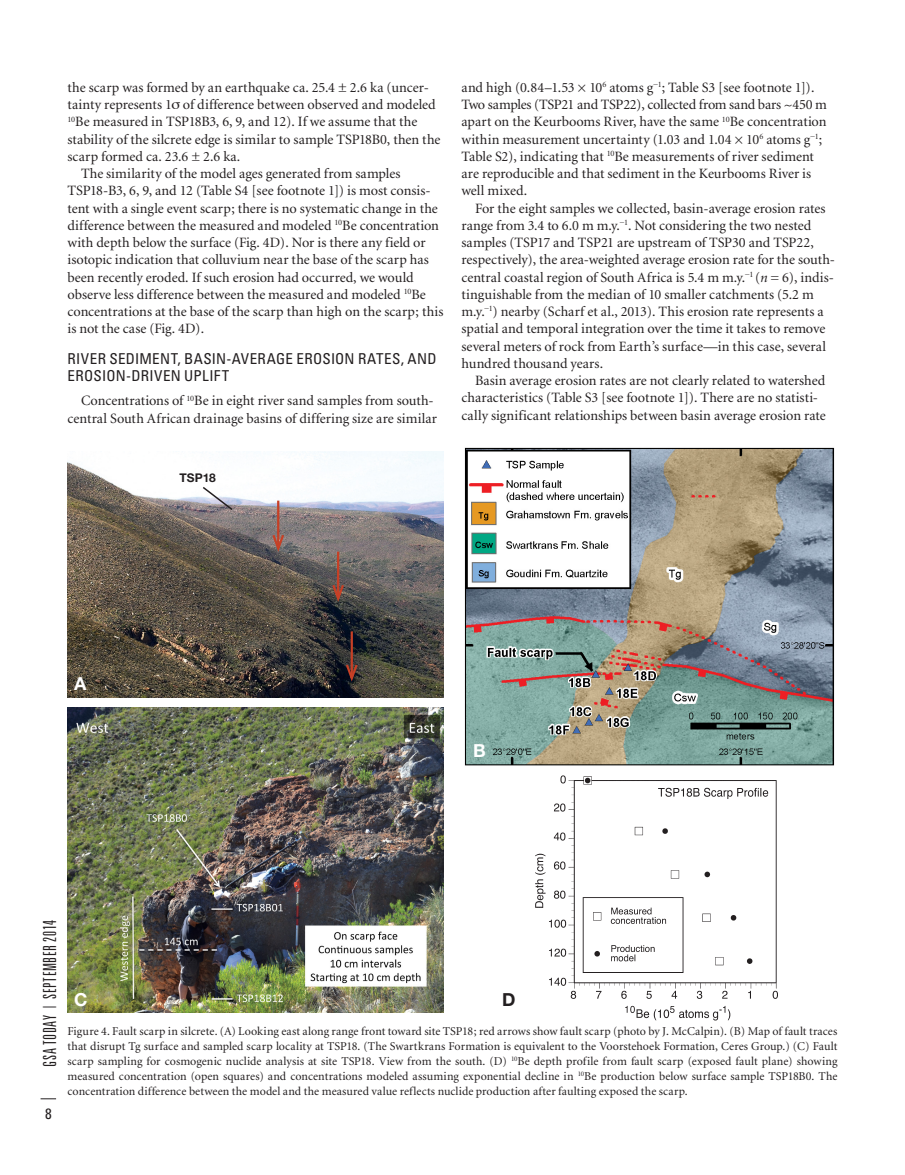
<style>
.page{position:relative;width:905px;height:1175px;background:#fff}
.page>*{position:absolute;margin:0;border:0;box-sizing:border-box;transform-origin:0 0}
.t1{font:300 ultra-condensed 18px "Univers";letter-spacing:.035em;color:#231f20}
.t2{font:700 18px "Helvetica Neue";color:#fff}
.t3{font:700 18px "Helvetica Neue";color:#231f20}
.head_1{font:condensed 15px/17.2px "Univers";letter-spacing:.025em;color:#231f20}
.base_text{font:14.25px/17.2px "Minion";color:#231f20}
.figure_caption{font:12px/15px "Minion";letter-spacing:.005em;color:#231f20;text-align:justify}
.base-text-no_indent{font:700 12px "Helvetica Neue";color:#231f20}
.s1{font-style:italic}
</style>
<div class="page">
<svg style="left:41px;top:1098px;width:15px;height:1px"></svg>
<img style="left:68px;top:451px;width:375px;height:246px">
<img style="left:464px;top:447px;width:371px;height:319px">
<img style="left:68px;top:707px;width:375px;height:305px">
<img style="left:535px;top:775px;width:243px;height:246px">
<hr style="left:277px;top:500px;width:2px;height:48px;background:#c64026">
<svg style="left:270px;top:532px;width:16px;height:23px"></svg>
<hr style="left:337px;top:551px;width:2px;height:47px;background:#c64026">
<svg style="left:330px;top:582px;width:16px;height:23px"></svg>
<hr style="left:350px;top:631px;width:3px;height:47px;background:#c64026">
<svg style="left:344px;top:662px;width:15px;height:23px"></svg>
<svg style="left:201px;top:485px;width:33px;height:26px"></svg>
<p class="base_text" style="left:68px;top:79px;width:374px">the scarp was formed by an earthquake ca. 25.4 ± 2.6 ka (uncer&shy;tainty represents 1 of difference between observed and modeled <sup>10</sup>Be measured in TSP18B3, 6, 9, and 12). If we assume that the stability of the silcrete edge is similar to sample TSP18B0, then the scarp formed ca. 23.6 ± 2.6 ka.</p>
<p class="base_text" style="left:68px;top:165px;width:377px;text-indent:14px">The similarity of the model ages generated from samples TSP18-B3, 6, 9, and 12 (Table S4 [see footnote 1]) is most consis&shy;tent with a single event scarp; there is no systematic change in the difference between the measured and modeled <sup>10</sup>Be concentration with depth below the surface (Fig. 4D). Nor is there any field or isotopic indication that colluvium near the base of the scarp has been recently eroded. If such erosion had occurred, we would observe less difference between the measured and modeled <sup>10</sup>Be concentrations at the base of the scarp than high on the scarp; this is not the case (Fig. 4D).</p>
<p class="head_1" style="left:68px;top:350px;width:370px">RIVER SEDIMENT, BASIN-AVERAGE EROSION RATES, AND<br>EROSION-DRIVEN UPLIFT</p>
<p class="base_text" style="left:68px;top:393px;width:371px;text-align:right">Concentrations of <sup>10</sup>Be in eight river sand samples from south&shy;central South African drainage basins of differing size are similar</p>
<p class="base_text" style="left:461px;top:79px;width:367px">and high (0.84–1.53 × 10<sup>6</sup> atoms g<sup>−1</sup>; Table S3 [see footnote 1]).<br>Two samples (TSP21 and TSP22), collected from sand bars ~450 m apart on the Keurbooms River, have the same <sup>10</sup>Be concentration within measurement uncertainty (1.03 and 1.04 × 10<sup>6</sup> atoms g<sup>−1</sup>; Table S2), indicating that <sup>10</sup>Be measurements of river sediment are reproducible and that sediment in the Keurbooms River is well mixed.</p>
<p class="base_text" style="left:461px;top:200px;width:375px;text-indent:14px">For the eight samples we collected, basin-average erosion rates range from 3.4 to 6.0 m m.y.<sup>−1</sup>. Not considering the two nested samples (TSP17 and TSP21 are upstream of TSP30 and TSP22, respectively), the area-weighted average erosion rate for the south&shy;central coastal region of South Africa is 5.4 m m.y.<sup>−1</sup> (<span class="s1">n</span> = 6), indis&shy;tinguishable from the median of 10 smaller catchments (5.2 m m.y.<sup>−1</sup>) nearby (Scharf et al., 2013). This erosion rate represents a spatial and temporal integration over the time it takes to remove several meters of rock from Earth’s surface—in this case, several hundred thousand years.</p>
<p class="base_text" style="left:461px;top:372px;width:366px;text-indent:14px">Basin average erosion rates are not clearly related to watershed characteristics (Table S3 [see footnote 1]). There are no statisti&shy;cally significant relationships between basin average erosion rate</p>
<p class="base-text-no_indent" style="left:179px;top:470px;width:38px">TSP18</p>
<p class="t2" style="left:74px;top:673px;width:14px">A</p>
<p class="t2" style="left:473px;top:739px;width:14px">B</p>
<p class="t1" style="left:40px;top:1066px;width:148px;rotate:-90deg">GSA TODAY | SEPTEMBER 2014</p>
<p class="head_1" style="left:45px;top:1105px;width:8px">8</p>
<p class="t2" style="left:74px;top:988px;width:15px">C</p>
<p class="t3" style="left:502px;top:988px;width:15px">D</p>
<p class="figure_caption" style="left:68px;top:1024px;width:771px">Figure 4. Fault scarp in silcrete. (A) Looking east along range front toward site TSP18; red arrows show fault scarp (photo by J. McCalpin). (B) Map of fault traces that disrupt Tg surface and sampled scarp locality at TSP18. (The Swartkrans Formation is equivalent to the Voorstehoek Formation, Ceres Group.) (C) Fault scarp sampling for cosmogenic nuclide analysis at site TSP18. View from the south. (D) <sup>10</sup>Be depth profile from fault scarp (exposed fault plane) showing measured concentration (open squares) and concentrations modeled assuming exponential decline in <sup>10</sup>Be production below surface sample TSP18B0. The concentration difference between the model and the measured value reflects nuclide production after faulting exposed the scarp.</p>
</div>
